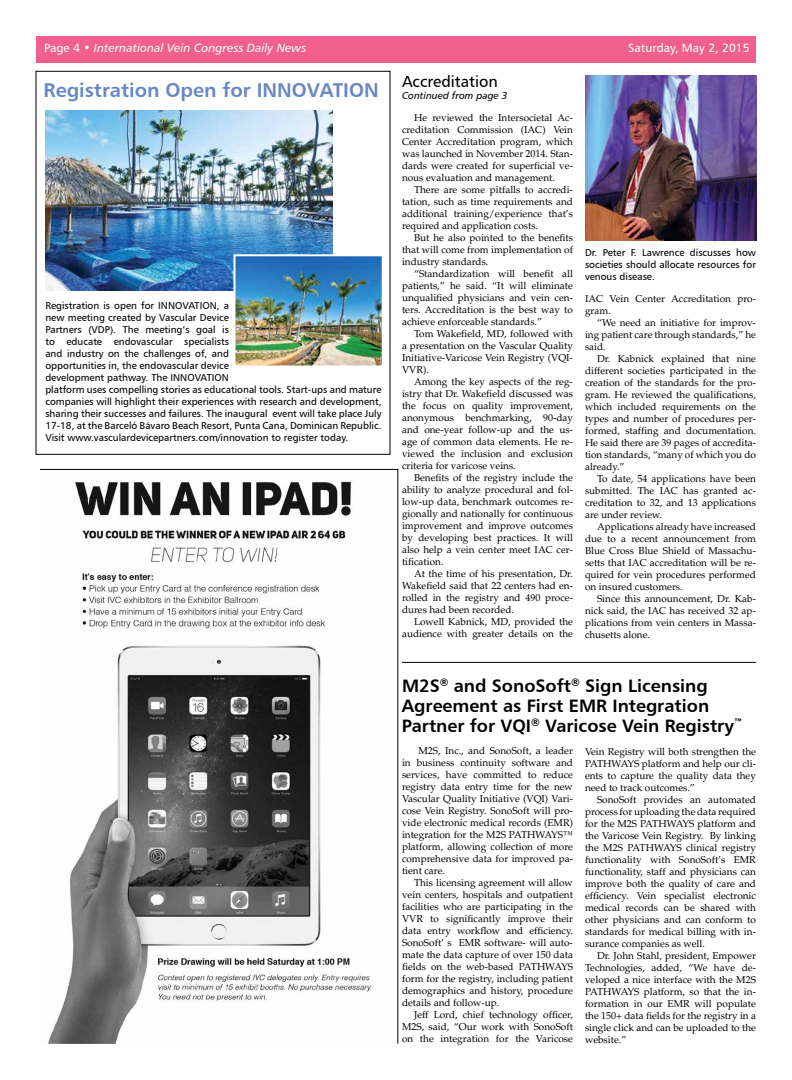
<style>
.page{position:relative;width:792px;height:1080px;background:#fff}
.page>*{position:absolute;margin:0;border:0;box-sizing:border-box;transform-origin:0 0}
.t1{font:20px "Humanist 777 BT Bold B";color:#6986c4}
.t2{font:18px/20px "Humanist 777 BT Bold B";color:#000}
.t3{font:16px "Humanist 777 BT Roman B";color:#000}
.t4{font:12px "Humanist 777 BT Italic B";color:#fff}
.t5{font:12px "Humanist 777 BT Roman B";color:#fff}
.t6{font:10px/12px "Palatino";color:#000;text-align:justify}
.t7{font:10px/12px "Humanist 777 BT Roman B";color:#000}
.t8{font:10px "Humanist 777 BT Italic B";color:#000}
.s1{font-family:"Humanist 777 BT Roman B"}
</style>
<div class="page">
<div style="left:36px;top:36px;width:720px;height:27px;background:#f05f8d"></div>
<div style="left:36px;top:71px;width:354px;height:384px;border:1px solid #000"></div>
<img style="left:48px;top:480px;width:325px;height:564px">
<hr style="left:40px;top:469px;width:358px;height:1px;background:#000">
<hr style="left:397px;top:469px;width:1px;height:575px;background:#000">
<hr style="left:402px;top:662px;width:354px;height:1px;background:#000">
<img style="left:45px;top:110px;width:288px;height:181px">
<img style="left:237px;top:257px;width:144px;height:107px">
<div style="left:234px;top:254px;width:150px;height:113px;border:2px solid #fff"></div>
<img style="left:585px;top:76px;width:171px;height:165px">
<p class="t4" style="left:44px;top:41px;width:264px"><span class="s1">Page 4 •</span> International Vein Congress Daily News</p>
<p class="t5" style="left:628px;top:40px;width:123px">Saturday, May 2, 2015</p>
<h1 class="t1" style="left:44px;top:77px;width:337px">Registration Open for INNOVATION</h1>
<p class="t7" style="left:45px;top:300px;width:338px">Registration is open for INNOVATION, a<br>new meeting created by Vascular Device<br>Partners (VDP). The meeting’s goal is<br>to educate endovascular specialists<br>and industry on the challenges of, and<br>opportunities in, the endovascular device<br>development pathway. The INNOVATION<br>platform uses compelling stories as educational tools. Start-ups and mature companies will highlight their experiences with research and development, sharing their successes and failures. The inaugural event will take place July 17-18, at the Barceló Bávaro Beach Resort, Punta Cana, Dominican Republic.<br>Visit www.vasculardevicepartners.com/innovation to register today.</p>
<h3 class="t3" style="left:402px;top:72px;width:97px">Accreditation</h3>
<p class="t8" style="left:402px;top:89px;width:107px">Continued from page 3</p>
<p class="t6" style="left:402px;top:111px;width:173px;text-indent:12px">He reviewed the Intersocietal Ac&shy;creditation Commission (IAC) Vein Center Accreditation program, which was launched in November 2014. Stan&shy;dards were created for superficial ve&shy;nous evaluation and management.</p>
<p class="t6" style="left:402px;top:183px;width:173px;text-indent:12px">There are some pitfalls to accredi&shy;tation, such as time requirements and additional training/experience that’s required and application costs.</p>
<p class="t6" style="left:402px;top:231px;width:173px;text-indent:12px">But he also pointed to the benefits that will come from implementation of industry standards.</p>
<p class="t6" style="left:402px;top:267px;width:173px;text-indent:12px">“Standardization will benefit all patients,” he said. “It will eliminate unqualified physicians and vein cen&shy;ters. Accreditation is the best way to achieve enforceable standards.”</p>
<p class="t6" style="left:402px;top:327px;width:173px;text-indent:12px">Tom Wakefield, MD, followed with a presentation on the Vascular Quality Initiative-Varicose Vein Registry (VQI-VVR).</p>
<p class="t6" style="left:402px;top:375px;width:173px;text-indent:12px">Among the key aspects of the reg&shy;istry that Dr. Wakefield discussed was the focus on quality improvement, anonymous benchmarking, 90-day and one-year follow-up and the us&shy;age of common data elements. He re&shy;viewed the inclusion and exclusion criteria for varicose veins.</p>
<p class="t6" style="left:402px;top:471px;width:173px;text-indent:12px">Benefits of the registry include the ability to analyze procedural and fol&shy;low-up data, benchmark outcomes re&shy;gionally and nationally for continuous improvement and improve outcomes by developing best practices. It will also help a vein center meet IAC cer&shy;tification.</p>
<p class="t6" style="left:402px;top:567px;width:173px;text-indent:12px">At the time of his presentation, Dr.<br>Wakefield said that 22 centers had en&shy;rolled in the registry and 490 proce&shy;dures had been recorded.</p>
<p class="t6" style="left:402px;top:615px;width:173px;text-align:right">Lowell Kabnick, MD, provided the audience with greater details on the</p>
<p class="t7" style="left:585px;top:246px;width:172px;text-align:justify">Dr. Peter F. Lawrence discusses how societies should allocate resources for venous disease.</p>
<p class="t6" style="left:585px;top:293px;width:172px">IAC Vein Center Accreditation pro&shy;gram.</p>
<p class="t6" style="left:585px;top:317px;width:173px;text-indent:12px">“We need an initiative for improv&shy;ing patient care through standards,” he said.</p>
<p class="t6" style="left:585px;top:353px;width:173px;text-indent:12px">Dr. Kabnick explained that nine different societies participated in the creation of the standards for the pro&shy;gram. He reviewed the qualifications, which included requirements on the types and number of procedures per&shy;formed, staffing and documentation.<br>He said there are 39 pages of accredita&shy;tion standards, “many of which you do already.”</p>
<p class="t6" style="left:585px;top:473px;width:173px;text-indent:12px">To date, 54 applications have been submitted. The IAC has granted ac&shy;creditation to 32, and 13 applications are under review.</p>
<p class="t6" style="left:585px;top:521px;width:173px;text-indent:12px">Applications already have increased due to a recent announcement from Blue Cross Blue Shield of Massachu&shy;setts that IAC accreditation will be re&shy;quired for vein procedures performed on insured customers.</p>
<p class="t6" style="left:585px;top:593px;width:173px;text-indent:12px">Since this announcement, Dr. Kab&shy;nick said, the IAC has received 32 ap&shy;plications from vein centers in Massa&shy;chusetts alone.</p>
<h2 class="t2" style="left:402px;top:676px;width:342px">M2S<sup>®</sup> and SonoSoft<sup>®</sup> Sign Licensing<br>Agreement as First EMR Integration<br>Partner for VQI<sup>®</sup> Varicose Vein Registry<sup>™</sup></h2>
<p class="t6" style="left:585px;top:746px;width:173px">Vein Registry will both strengthen the PATHWAYS platform and help our cli&shy;ents to capture the quality data they need to track outcomes.”</p>
<p class="t6" style="left:585px;top:794px;width:173px;text-indent:12px">SonoSoft provides an automated process for uploading the data required for the M2S PATHWAYS platform and the Varicose Vein Registry. By linking the M2S PATHWAYS clinical registry functionality with SonoSoft’s EMR functionality, staff and physicians can improve both the quality of care and efficiency. Vein specialist electronic medical records can be shared with other physicians and can conform to standards for medical billing with in&shy;surance companies as well.</p>
<p class="t6" style="left:585px;top:950px;width:173px;text-indent:12px">Dr. John Stahl, president, Empower Technologies, added, “We have de&shy;veloped a nice interface with the M2S PATHWAYS platform, so that the in&shy;formation in our EMR will populate the 150+ data fields for the registry in a single click and can be uploaded to the website.”</p>
<p class="t6" style="left:402px;top:745px;width:173px;text-indent:16px">M2S, Inc., and SonoSoft, a leader in business continuity software and services, have committed to reduce registry data entry time for the new Vascular Quality Initiative (VQI) Vari&shy;cose Vein Registry. SonoSoft will pro&shy;vide electronic medical records (EMR) integration for the M2S PATHWAYS™ platform, allowing collection of more comprehensive data for improved pa&shy;tient care.</p>
<p class="t6" style="left:402px;top:877px;width:173px;text-indent:12px">This licensing agreement will allow vein centers, hospitals and outpatient facilities who are participating in the VVR to significantly improve their data entry workflow and efficiency.<br>SonoSoft’ s EMR software- will auto&shy;mate the data capture of over 150 data fields on the web-based PATHWAYS form for the registry, including patient demographics and history, procedure details and follow-up.</p>
<p class="t6" style="left:402px;top:1009px;width:172px;text-indent:12px">Jeff Lord, chief technology officer, M2S, said, “Our work with SonoSoft on the integration for the Varicose</p>
</div>
